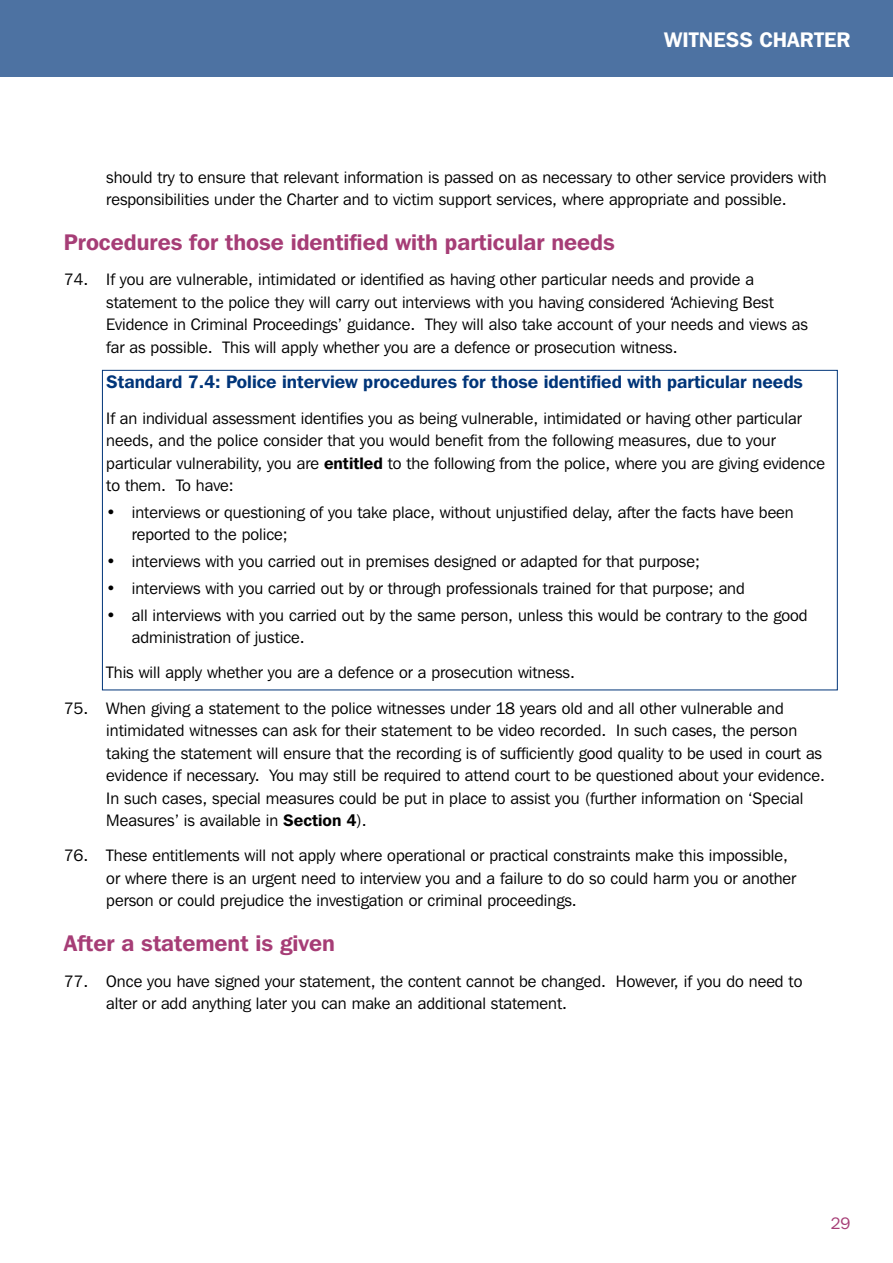
<style>
.page{position:relative;width:893px;height:1263px;background:#fff}
.page>*{position:absolute;margin:0;border:0;box-sizing:border-box;transform-origin:0 0}
.t1{font:600 22.5px "Franklin Gothic IT Cby BT";color:#a63d76}
.t2{font:600 21px "Franklin Gothic IT Cby BT";color:#fff}
.t3{font:600 18px "Franklin Gothic IT Cby BT";color:#003579}
.t4{font:16.5px/22.5px "Franklin Gothic IT Cby BT";color:#000}
.t5{font:16.5px "Franklin Gothic IT Cby BT";color:#a63d76}
.s1{font-weight:600}
</style>
<div class="page">
<div style="left:0;top:0;width:893px;height:77px;background:#4d72a2"></div>
<p class="t2" style="left:664px;top:26px;width:188px">WITNESS CHARTER</p>
<p class="t4" style="left:106px;top:165px;width:722px">should try to ensure that relevant information is passed on as necessary to other service providers with responsibilities under the Charter and to victim support services, where appropriate and possible.</p>
<h1 class="t1" style="left:64px;top:228px;width:553px">Procedures for those identified with particular needs</h1>
<p class="t4" style="left:106px;top:268px;width:703px;text-indent:-43px">74. If you are vulnerable, intimidated or identified as having other particular needs and provide a statement to the police they will carry out interviews with you having considered ‘Achieving Best Evidence in Criminal Proceedings’ guidance. They will also take account of your needs and views as far as possible. This will apply whether you are a defence or prosecution witness.</p>
<p class="t3" style="left:106px;top:371px;width:698px">Standard 7.4: Police interview procedures for those identified with particular needs</p>
<p class="t4" style="left:106px;top:406px;width:720px">If an individual assessment identifies you as being vulnerable, intimidated or having other particular needs, and the police consider that you would benefit from the following measures, due to your particular vulnerability, you are <span class="s1">entitled</span> to the following from the police, where you are giving evidence to them. To have:</p>
<p class="t4" style="left:132px;top:500px;width:663px;text-indent:-26px">• interviews or questioning of you take place, without unjustified delay, after the facts have been reported to the police;</p>
<p class="t4" style="left:106px;top:550px;width:595px">• interviews with you carried out in premises designed or adapted for that purpose;</p>
<p class="t4" style="left:106px;top:576px;width:640px">• interviews with you carried out by or through professionals trained for that purpose; and</p>
<p class="t4" style="left:132px;top:603px;width:677px;text-indent:-26px">• all interviews with you carried out by the same person, unless this would be contrary to the good administration of justice.</p>
<p class="t4" style="left:106px;top:661px;width:470px">This will apply whether you are a defence or a prosecution witness.</p>
<p class="t4" style="left:106px;top:696px;width:720px;text-indent:-43px">75. When giving a statement to the police witnesses under 18 years old and all other vulnerable and intimidated witnesses can ask for their statement to be video recorded. In such cases, the person taking the statement will ensure that the recording is of sufficiently good quality to be used in court as evidence if necessary. You may still be required to attend court to be questioned about your evidence.<br>In such cases, special measures could be put in place to assist you (further information on ‘Special Measures’ is available in <span class="s1">Section 4</span>).</p>
<p class="t4" style="left:106px;top:844px;width:691px;text-indent:-43px">76. These entitlements will not apply where operational or practical constraints make this impossible, or where there is an urgent need to interview you and a failure to do so could harm you or another person or could prejudice the investigation or criminal proceedings.</p>
<h1 class="t1" style="left:64px;top:929px;width:273px">After a statement is given</h1>
<p class="t4" style="left:106px;top:969px;width:698px;text-indent:-43px">77. Once you have signed your statement, the content cannot be changed. However, if you do need to alter or add anything later you can make an additional statement.</p>
<p class="t5" style="left:831px;top:1213px;width:21px">29</p>
</div>
